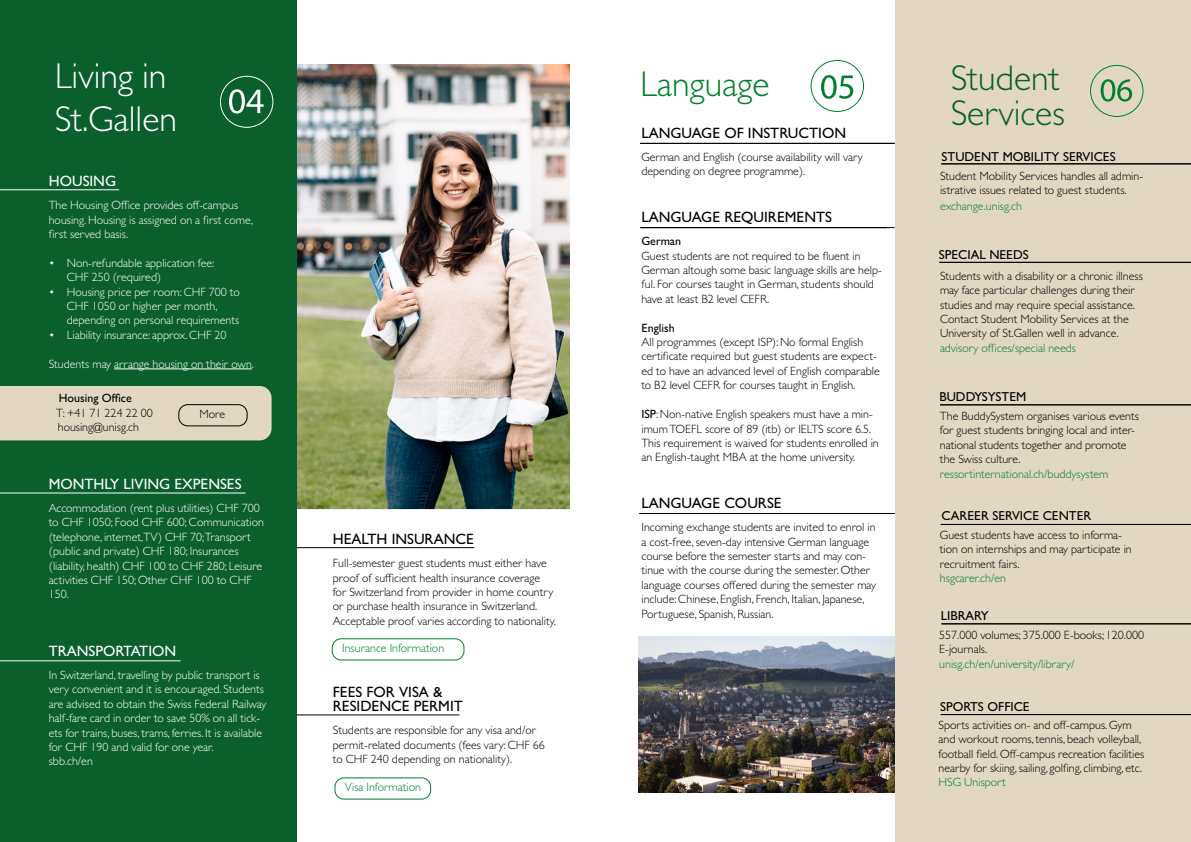
<style>
.page{position:relative;width:1191px;height:842px;background:#fff}
.page>*{position:absolute;margin:0;border:0;box-sizing:border-box;transform-origin:0 0}
.t1{font:300 36px/43.2px "Gill Sans MT Pro";color:#fff}
.t2{font:300 36px/35px "Gill Sans MT Pro";color:#0a5f2d}
.t3{font:300 36px "Gill Sans MT Pro";color:#00802f}
.t4{font:500 15px/14.4px "Gill Sans MT Pro";color:#000}
.t5{font:500 15px "Gill Sans MT Pro";color:#fff}
.t6{font:500 13px "Gill Sans MT Pro";color:#000}
.t7{font:300 12px/14.4px "Gill Sans MT Pro";color:#000}
.t8{font:300 12px/14.4px "Gill Sans MT Pro";color:#fff}
.t9{font:300 12px "Gill Sans MT Pro";color:#00802f}
.t10{font:500 12px "Gill Sans MT Pro";color:#000}
.s1{font-weight:500}
</style>
<div class="page">
<div style="left:0;top:0;width:296px;height:842px;background:#0a5f2d"></div>
<img style="left:297px;top:65px;width:273px;height:443px">
<div style="left:0;top:386px;width:272px;height:54px;background:#e1d7c3"></div>
<hr style="left:114px;top:369px;width:138px;height:1px;background:#fff">
<hr style="left:0;top:189px;width:119px;height:1px;background:#fff">
<div style="left:178px;top:404px;width:69px;height:22px;border:1px solid #000;border-radius:9px"></div>
<hr style="left:0;top:492px;width:245px;height:1px;background:#fff">
<hr style="left:0;top:660px;width:180px;height:1px;background:#fff">
<div style="left:332px;top:638px;width:132px;height:22px;border:1px solid #00802f;border-radius:9px"></div>
<hr style="left:296px;top:547px;width:178px;height:1px;background:#000">
<hr style="left:296px;top:714px;width:163px;height:1px;background:#000">
<svg style="left:229px;top:89px;width:34px;height:25px"></svg>
<div style="left:220px;top:76px;width:53px;height:52px;border:1px solid #fff;border-radius:50%"></div>
<div style="left:334px;top:777px;width:97px;height:22px;border:1px solid #00802f;border-radius:9px"></div>
<div style="left:894px;top:0;width:297px;height:842px;background:#e1d7c3"></div>
<img style="left:638px;top:636px;width:256px;height:156px">
<hr style="left:640px;top:143px;width:254px;height:1px;background:#000">
<hr style="left:640px;top:227px;width:254px;height:1px;background:#000">
<hr style="left:639px;top:513px;width:255px;height:1px;background:#000">
<svg style="left:1100px;top:79px;width:32px;height:23px"></svg>
<div style="left:1090px;top:65px;width:53px;height:52px;border:1px solid #00802f;border-radius:50%"></div>
<svg style="left:821px;top:75px;width:32px;height:24px"></svg>
<div style="left:811px;top:60px;width:52px;height:52px;border:1px solid #00802f;border-radius:50%"></div>
<hr style="left:941px;top:164px;width:250px;height:1px;background:#000">
<hr style="left:939px;top:262px;width:252px;height:1px;background:#000">
<hr style="left:940px;top:405px;width:251px;height:1px;background:#000">
<hr style="left:940px;top:524px;width:251px;height:1px;background:#000">
<hr style="left:941px;top:624px;width:250px;height:1px;background:#000">
<hr style="left:940px;top:714px;width:251px;height:1px;background:#000">
<h1 class="t1" style="left:55px;top:54px;width:124px">Living in<br>St.Gallen</h1>
<p class="t5" style="left:49px;top:172px;width:69px">HOUSING</p>
<p class="t8" style="left:49px;top:198px;width:206px">The Housing Office provides off-campus housing. Housing is assigned on a first come, first served basis.</p>
<p class="t8" style="left:67px;top:255px;width:149px;text-indent:-18px">• Non-refundable application fee:<br>CHF 250 (required)</p>
<p class="t8" style="left:67px;top:284px;width:174px;text-indent:-18px">• Housing price per room: CHF 700 to<br>CHF 1050 or higher per month, depending on personal requirements</p>
<p class="t8" style="left:49px;top:327px;width:179px">• Liability insurance: approx. CHF 20</p>
<p class="t8" style="left:49px;top:356px;width:207px">Students may arrange housing on their own.</p>
<p class="t10" style="left:59px;top:391px;width:75px">Housing Office</p>
<p class="t7" style="left:56px;top:405px;width:98px">T: +41 71 224 22 00 housing@unisg.ch</p>
<p class="t7" style="left:199px;top:407px;width:27px">More</p>
<p class="t5" style="left:49px;top:475px;width:194px">MONTHLY LIVING EXPENSES</p>
<p class="t8" style="left:49px;top:500px;width:217px">Accommodation (rent plus utilities) CHF 700 to CHF 1050; Food CHF 600; Communication (telephone, internet,TV) CHF 70;Transport (public and private) CHF 180; Insurances (liability, health) CHF 100 to CHF 280; Leisure activities CHF 150; Other CHF 100 to CHF 150.</p>
<p class="t5" style="left:49px;top:642px;width:129px">TRANSPORTATION</p>
<p class="t8" style="left:49px;top:667px;width:219px">In Switzerland, travelling by public transport is very convenient and it is encouraged. Students are advised to obtain the Swiss Federal Railway half-fare card in order to save 50% on all tick&shy;ets for trains, buses, trams, ferries. It is available for CHF 190 and valid for one year.<br>sbb.ch/en</p>
<p class="t4" style="left:333px;top:532px;width:142px">HEALTH INSURANCE</p>
<p class="t7" style="left:333px;top:556px;width:224px">Full-semester guest students must either have proof of sufficient health insurance coverage for Switzerland from provider in home country or purchase health insurance in Switzerland.<br>Acceptable proof varies according to nationality.</p>
<p class="t9" style="left:342px;top:640px;width:103px">Insurance Information</p>
<p class="t4" style="left:333px;top:684px;width:131px">FEES FOR VISA &amp;<br>RESIDENCE PERMIT</p>
<p class="t7" style="left:333px;top:723px;width:214px">Students are responsible for any visa and/or permit-related documents (fees vary: CHF 66 to CHF 240 depending on nationality).</p>
<p class="t9" style="left:345px;top:779px;width:78px">Visa Information</p>
<h1 class="t3" style="left:640px;top:62px;width:131px">Language</h1>
<p class="t4" style="left:641px;top:126px;width:206px">LANGUAGE OF INSTRUCTION</p>
<p class="t7" style="left:641px;top:150px;width:223px">German and English (course availability will vary depending on degree programme).</p>
<p class="t4" style="left:641px;top:210px;width:192px">LANGUAGE REQUIREMENTS</p>
<p class="t10" style="left:641px;top:234px;width:41px">German</p>
<p class="t7" style="left:641px;top:248px;width:242px">Guest students are not required to be fluent in German altough some basic language skills are help&shy;ful. For courses taught in German, students should have at least B2 level CEFR.</p>
<p class="t10" style="left:641px;top:320px;width:35px">English</p>
<p class="t7" style="left:641px;top:335px;width:240px">All programmes (except ISP): No formal English certificate required but guest students are expect&shy;ed to have an advanced level of English comparable to B2 level CEFR for courses taught in English.</p>
<p class="t7" style="left:641px;top:407px;width:239px"><span class="s1">ISP</span>: Non-native English speakers must have a min&shy;imum TOEFL score of 89 (itb) or IELTS score 6.5.<br>This requirement is waived for students enrolled in an English-taught MBA at the home university.</p>
<p class="t4" style="left:641px;top:496px;width:142px">LANGUAGE COURSE</p>
<p class="t7" style="left:641px;top:520px;width:236px">Incoming exchange students are invited to enrol in a cost-free, seven-day intensive German language course before the semester starts and may con&shy;tinue with the course during the semester. Other language courses offered during the semester may include: Chinese, English, French, Italian, Japanese, Portuguese, Spanish, Russian.</p>
<h1 class="t2" style="left:950px;top:60px;width:116px">Student<br>Services</h1>
<p class="t6" style="left:941px;top:149px;width:176px">STUDENT MOBILITY SERVICES</p>
<p class="t7" style="left:940px;top:168px;width:205px">Student Mobility Services handles all admin&shy;istrative issues related to guest students.</p>
<p class="t9" style="left:940px;top:199px;width:84px">exchange.unisg.ch</p>
<p class="t6" style="left:939px;top:247px;width:91px">SPECIAL NEEDS</p>
<p class="t7" style="left:940px;top:268px;width:204px">Students with a disability or a chronic illness may face particular challenges during their studies and may require special assistance.<br>Contact Student Mobility Services at the University of St.Gallen well in advance.</p>
<p class="t9" style="left:940px;top:340px;width:137px">advisory offices/special needs</p>
<p class="t6" style="left:939px;top:389px;width:88px">BUDDYSYSTEM</p>
<p class="t7" style="left:940px;top:409px;width:201px">The BuddySystem organises various events for guest students bringing local and inter&shy;national students together and promote the Swiss culture.</p>
<p class="t9" style="left:940px;top:466px;width:170px">ressortinternational.ch/buddysystem</p>
<p class="t6" style="left:941px;top:508px;width:151px">CAREER SERVICE CENTER</p>
<p class="t7" style="left:940px;top:527px;width:193px">Guest students have access to informa&shy;tion on internships and may participate in recruitment fairs.</p>
<p class="t9" style="left:940px;top:571px;width:68px">hsgcarer.ch/en</p>
<p class="t6" style="left:940px;top:608px;width:49px">LIBRARY</p>
<p class="t7" style="left:939px;top:628px;width:206px">557.000 volumes; 375.000 E-books; 120.000<br>E-journals.</p>
<p class="t9" style="left:939px;top:657px;width:137px">unisg.ch/en/university/library/</p>
<p class="t6" style="left:940px;top:699px;width:91px">SPORTS OFFICE</p>
<p class="t7" style="left:938px;top:717px;width:207px">Sports activities on- and off-campus. Gym and workout rooms, tennis, beach volleyball, football field. Off-campus recreation facilities nearby for skiing, sailing, golfing, climbing, etc.</p>
<p class="t9" style="left:938px;top:775px;width:69px">HSG Unisport</p>
</div>
